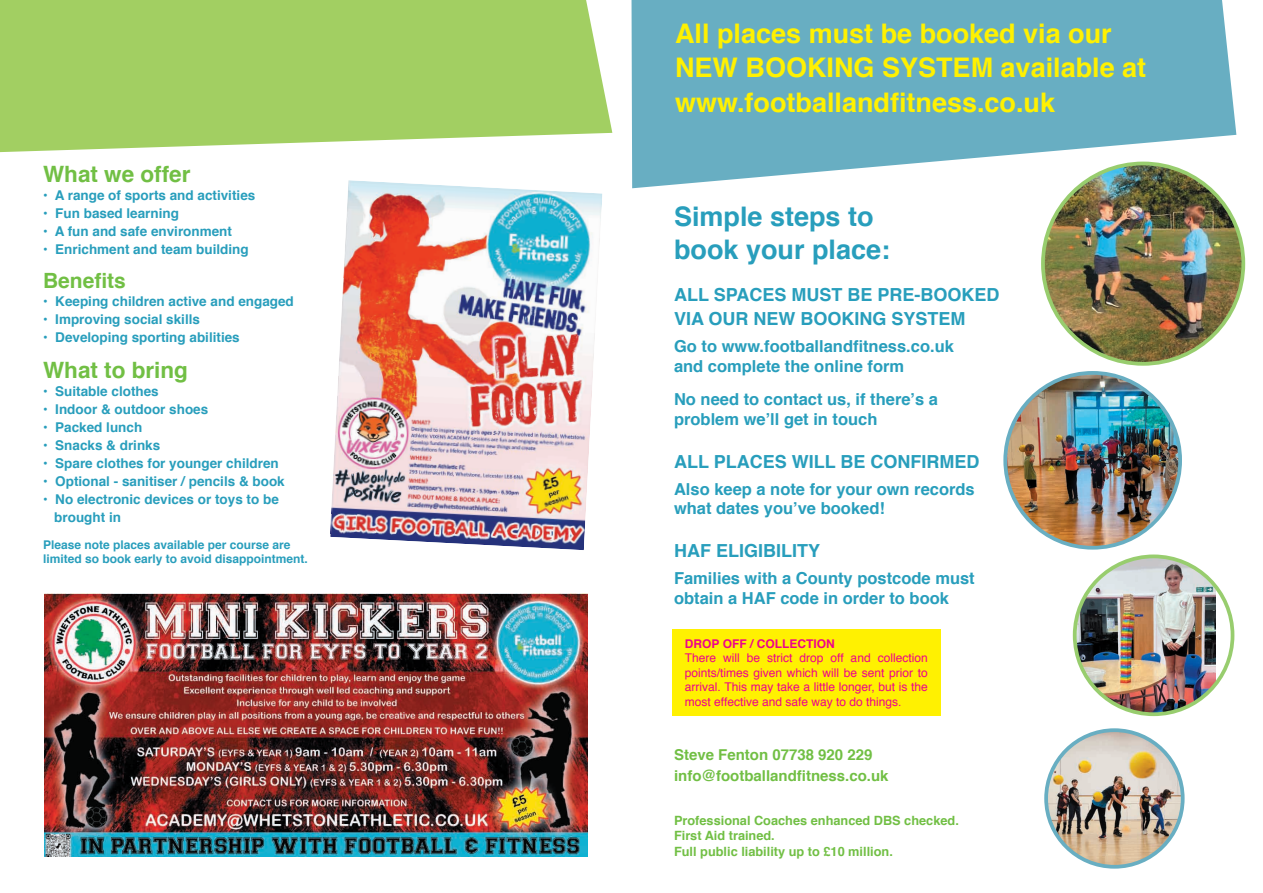
<style>
.page{position:relative;width:1263px;height:893px;background:#fff}
.page>*{position:absolute;margin:0;border:0;box-sizing:border-box;transform-origin:0 0}
.t1{font:700 27px/34.5px "Helvetica";color:#fff101}
.t2{font:700 27px/32.4px "Helvetica";color:#289ebc}
.t3{font:700 22.5px "Helvetica";color:#71bf44}
.t4{font:700 21px "Helvetica";color:#71bf44}
.t5{font:700 18px/24px "Helvetica";color:#289ebc}
.t6{font:700 16.5px/19.8px "Helvetica";color:#289ebc}
.t7{font:700 15px/21px "Helvetica";color:#71bf44}
.t8{font:700 13.5px/18px "Helvetica";color:#289ebc}
.t9{font:700 12.75px/15.3px "Helvetica";color:#71bf44}
.t10{font:12px/14.4px "Helvetica";color:#ed028c;text-align:justify}
.t11{font:700 12px/14.4px "Helvetica";color:#289ebc}
.t12{font:700 12px "Helvetica";color:#ed028c}
</style>
<div class="page">
<svg style="left:0;top:0;width:612px;height:152px;background:#a9d26e"></svg>
<img style="left:44px;top:593px;width:543px;height:264px">
<img style="left:330px;top:180px;width:272px;height:370px">
<svg style="left:631px;top:0;width:605px;height:188px;background:#77b6c8"></svg>
<div style="left:672px;top:629px;width:268px;height:86px;background:#fff101"></div>
<img style="left:1003px;top:162px;width:242px;height:554px">
<img style="left:1044px;top:728px;width:140px;height:141px">
<h2 class="t3" style="left:43px;top:154px;width:149px">What we offer</h2>
<p class="t8" style="left:43px;top:186px;width:214px">• A range of sports and activities</p>
<p class="t8" style="left:43px;top:204px;width:138px">• Fun based learning</p>
<p class="t8" style="left:43px;top:222px;width:191px">• A fun and safe environment</p>
<p class="t8" style="left:43px;top:240px;width:207px">• Enrichment and team building</p>
<h3 class="t4" style="left:43px;top:262px;width:84px">Benefits</h3>
<p class="t8" style="left:43px;top:292px;width:252px">• Keeping children active and engaged</p>
<p class="t8" style="left:43px;top:310px;width:159px">• Improving social skills</p>
<p class="t8" style="left:43px;top:328px;width:198px">• Developing sporting abilities</p>
<h2 class="t3" style="left:43px;top:350px;width:146px">What to bring</h2>
<p class="t8" style="left:43px;top:382px;width:117px">• Suitable clothes</p>
<p class="t8" style="left:43px;top:400px;width:167px">• Indoor &amp; outdoor shoes</p>
<p class="t8" style="left:43px;top:418px;width:101px">• Packed lunch</p>
<p class="t8" style="left:43px;top:436px;width:119px">• Snacks &amp; drinks</p>
<p class="t8" style="left:43px;top:454px;width:237px">• Spare clothes for younger children</p>
<p class="t8" style="left:43px;top:472px;width:243px">• Optional - sanitiser / pencils &amp; book</p>
<p class="t8" style="left:54px;top:490px;width:226px;text-indent:-11px">• No electronic devices or toys to be brought in</p>
<p class="t11" style="left:43px;top:537px;width:266px">Please note places available per course are limited so book early to avoid disappointment.</p>
<h1 class="t1" style="left:675px;top:15px;width:473px">All places must be booked via our<br>NEW BOOKING SYSTEM available at www.footballandfitness.co.uk</h1>
<h1 class="t2" style="left:674px;top:199px;width:218px">Simple steps to book your place:</h1>
<h3 class="t5" style="left:674px;top:282px;width:327px">ALL SPACES MUST BE PRE-BOOKED<br>VIA OUR NEW BOOKING SYSTEM</h3>
<p class="t6" style="left:674px;top:336px;width:281px">Go to www.footballandfitness.co.uk and complete the online form</p>
<p class="t6" style="left:674px;top:388px;width:266px">No need to contact us, if there’s a problem we’ll get in touch</p>
<h3 class="t5" style="left:674px;top:448px;width:307px">ALL PLACES WILL BE CONFIRMED</h3>
<p class="t6" style="left:674px;top:478px;width:302px">Also keep a note for your own records what dates you’ve booked!</p>
<h3 class="t5" style="left:674px;top:538px;width:148px">HAF ELIGIBILITY</h3>
<p class="t6" style="left:674px;top:567px;width:302px">Families with a County postcode must obtain a HAF code in order to book</p>
<p class="t12" style="left:685px;top:633px;width:151px">DROP OFF / COLLECTION</p>
<p class="t10" style="left:685px;top:651px;width:244px">There will be strict drop off and collection points/times given which will be sent prior to arrival. This may take a little longer, but is the most effective and safe way to do things.</p>
<p class="t7" style="left:674px;top:744px;width:216px">Steve Fenton 07738 920 229 info@footballandfitness.co.uk</p>
<p class="t9" style="left:674px;top:812px;width:286px">Professional Coaches enhanced DBS checked.<br>First Aid trained.<br>Full public liability up to £10 million.</p>
</div>
